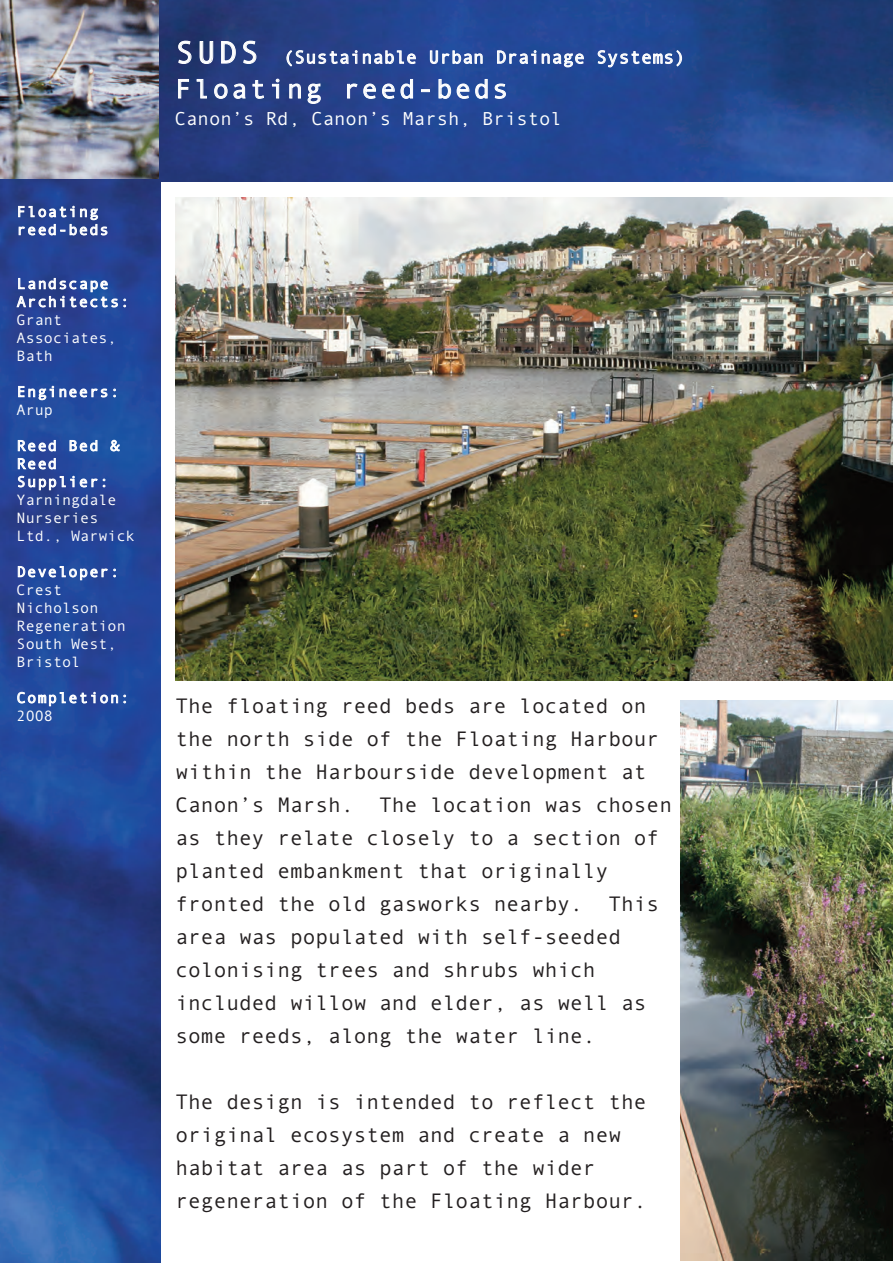
<style>
.page{position:relative;width:893px;height:1263px;background:#fff}
.page>*{position:absolute;margin:0;border:0;box-sizing:border-box;transform-origin:0 0}
.t1{font:27px "Monotypecom";letter-spacing:.085em;color:#fff}
.t2{font:21px/33px "Monotypecom";color:#231f20}
.t3{font:18.75px "Monotypecom";color:#fff}
.t4{font:18px "Monotypecom";letter-spacing:.02em;color:#fff}
.t5{font:15px/18px "Monotypecom";color:#fff}
.t6{font:15px/18.1px "Monotypecom";letter-spacing:.07em;color:#fff}
.t7{font:15px/18px "Monotypecom";letter-spacing:.095em;color:#fff}
.t8{font:15px/18.3px "Monotypecom";letter-spacing:.08em;color:#fff}
.s1{font-size:31.35px}
</style>
<div class="page">
<img style="left:0;top:0;width:893px;height:1263px">
<div style="left:161px;top:182px;width:732px;height:1081px;background:#fff"></div>
<img style="left:0;top:0;width:158px;height:179px">
<img style="left:176px;top:197px;width:717px;height:483px">
<img style="left:680px;top:700px;width:213px;height:561px">
<p class="t7" style="left:17px;top:203px;width:93px">Floating reed-beds</p>
<p class="t4" style="left:175px;top:47px;width:512px"><span class="s1">SUDS</span> (Sustainable Urban Drainage Systems)</p>
<p class="t1" style="left:175px;top:73px;width:335px">Floating reed-beds</p>
<p class="t3" style="left:175px;top:107px;width:389px">Canon’s Rd, Canon’s Marsh, Bristol</p>
<p class="t6" style="left:17px;top:274px;width:114px">Landscape<br>Architects:<br>Grant<br>Associates,<br>Bath</p>
<p class="t6" style="left:17px;top:382px;width:104px">Engineers:<br>Arup</p>
<p class="t5" style="left:17px;top:437px;width:120px">Reed Bed &amp;<br>Reed<br>Supplier:<br>Yarningdale<br>Nurseries<br>Ltd., Warwick</p>
<p class="t5" style="left:17px;top:563px;width:111px">Developer:<br>Crest<br>Nicholson<br>Regeneration<br>South West,<br>Bristol</p>
<p class="t8" style="left:17px;top:688px;width:114px">Completion:<br>2008</p>
<p class="t2" style="left:176px;top:689px;width:498px">The floating reed beds are located on the north side of the Floating Harbour within the Harbourside development at Canon’s Marsh. The location was chosen as they relate closely to a section of planted embankment that originally fronted the old gasworks nearby. This area was populated with self-seeded colonising trees and shrubs which included willow and elder, as well as some reeds, along the water line.</p>
<p class="t2" style="left:176px;top:1085px;width:473px">The design is intended to reflect the original ecosystem and create a new habitat area as part of the wider regeneration of the Floating Harbour.</p>
</div>
